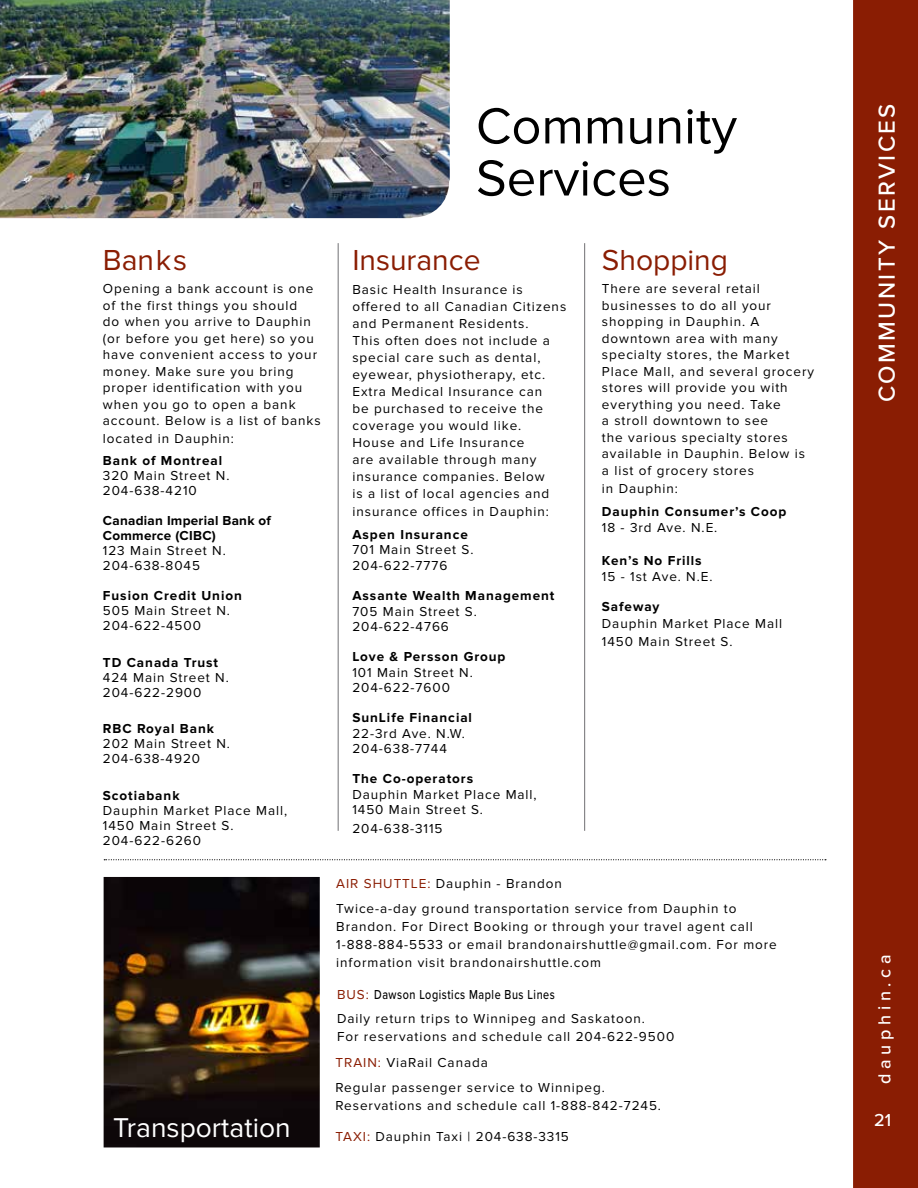
<style>
.page{position:relative;width:918px;height:1188px;background:#fff}
.page>*{position:absolute;margin:0;border:0;box-sizing:border-box;transform-origin:0 0}
.t1{font:52.5px/52.1px "Proxima Nova";color:#000}
.t2{font:30px "Proxima Nova";color:#8a1d03}
.t3{font:28.2px "Proxima Nova";color:#fff}
.t4{font:500 24px "Proxima Nova";letter-spacing:.1em;color:#fff}
.t5{font:500 18px "Proxima Nova";color:#fff}
.t6{font:13.5px/16.5px "Proxima Nova";letter-spacing:.07em;color:#000}
.t7{font:700 13.5px "Proxima Nova";letter-spacing:.07em;color:#000}
.t8{font:700 13.5px/15px "Proxima Nova";letter-spacing:.02em;color:#000}
.s1{color:#8a1d03}
.s2{font-weight:500}
</style>
<div class="page">
<img style="left:104px;top:877px;width:216px;height:270px">
<img style="left:0;top:0;width:450px;height:218px">
<svg style="left:104px;top:859px;width:722px;height:1px"></svg>
<hr style="left:338px;top:243px;width:1px;height:588px;background:#717073">
<hr style="left:584px;top:243px;width:1px;height:588px;background:#717073">
<div style="left:853px;top:0;width:65px;height:1188px;background:#8a1d03"></div>
<svg style="left:410px;top:176px;width:40px;height:43px"></svg>
<h1 class="t1" style="left:476px;top:101px;width:263px">Community<br>Services</h1>
<h2 class="t2" style="left:103px;top:243px;width:86px">Banks</h2>
<p class="t6" style="left:103px;top:281px;width:219px">Opening a bank account is one of the first things you should<br>do when you arrive to Dauphin (or before you get here) so you have convenient access to your money. Make sure you bring proper identification with you when you go to open a bank account. Below is a list of banks</p>
<p class="t6" style="left:103px;top:431px;width:133px">located in Dauphin:</p>
<p class="t7" style="left:103px;top:453px;width:121px">Bank of Montreal</p>
<p class="t6" style="left:103px;top:468px;width:128px;line-height:15px">320 Main Street N.<br>204-638-4210</p>
<p class="t8" style="left:103px;top:513px;width:170px">Canadian Imperial Bank of<br>Commerce (CIBC)</p>
<p class="t6" style="left:103px;top:543px;width:124px;line-height:15px">123 Main Street N.<br>204-638-8045</p>
<p class="t7" style="left:103px;top:588px;width:141px">Fusion Credit Union</p>
<p class="t6" style="left:103px;top:603px;width:129px;line-height:15px">505 Main Street N.<br>204-622-4500</p>
<p class="t7" style="left:103px;top:654px;width:117px">TD Canada Trust</p>
<p class="t6" style="left:103px;top:670px;width:127px;line-height:15px">424 Main Street N.<br>204-622-2900</p>
<p class="t7" style="left:103px;top:721px;width:113px">RBC Royal Bank</p>
<p class="t6" style="left:103px;top:737px;width:129px;line-height:15px">202 Main Street N.<br>204-638-4920</p>
<p class="t7" style="left:103px;top:788px;width:78px">Scotiabank</p>
<p class="t6" style="left:103px;top:803px;width:186px;line-height:15px">Dauphin Market Place Mall,<br>1450 Main Street S.<br>204-622-6260</p>
<h3 class="t3" style="left:113px;top:1111px;width:179px">Transportation</h3>
<h2 class="t2" style="left:352px;top:243px;width:130px">Insurance</h2>
<p class="t6" style="left:352px;top:281px;width:215px;line-height:17px">Basic Health Insurance is offered to all Canadian Citizens and Permanent Residents.<br>This often does not include a special care such as dental, eyewear, physiotherapy, etc.<br>Extra Medical Insurance can<br>be purchased to receive the coverage you would like.<br>House and Life Insurance<br>are available through many insurance companies. Below<br>is a list of local agencies and</p>
<p class="t6" style="left:352px;top:504px;width:198px">insurance offices in Dauphin:</p>
<p class="t7" style="left:352px;top:526px;width:117px">Aspen Insurance</p>
<p class="t6" style="left:352px;top:542px;width:123px;line-height:15.5px">701 Main Street S.<br>204-622-7776</p>
<p class="t7" style="left:352px;top:588px;width:204px">Assante Wealth Management</p>
<p class="t6" style="left:352px;top:604px;width:126px;line-height:15.6px">705 Main Street S.<br>204-622-4766</p>
<p class="t7" style="left:352px;top:649px;width:155px">Love &amp; Persson Group</p>
<p class="t6" style="left:352px;top:665px;width:122px;line-height:15.6px">101 Main Street N.<br>204-622-7600</p>
<p class="t7" style="left:352px;top:710px;width:121px">SunLife Financial</p>
<p class="t6" style="left:352px;top:726px;width:114px;line-height:15.6px">22-3rd Ave. N.W.<br>204-638-7744</p>
<p class="t7" style="left:352px;top:771px;width:122px">The Co-operators</p>
<p class="t6" style="left:352px;top:787px;width:186px;line-height:15.6px">Dauphin Market Place Mall,<br>1450 Main Street S.</p>
<p class="t6" style="left:352px;top:820px;width:92px">204-638-3115</p>
<h2 class="t2" style="left:602px;top:243px;width:128px">Shopping</h2>
<p class="t6" style="left:602px;top:281px;width:214px">There are several retail businesses to do all your shopping in Dauphin. A downtown area with many specialty stores, the Market<br>Place Mall, and several grocery stores will provide you with everything you need. Take<br>a stroll downtown to see<br>the various specialty stores available in Dauphin. Below is a list of grocery stores</p>
<p class="t6" style="left:602px;top:480px;width:78px">in Dauphin:</p>
<p class="t7" style="left:602px;top:504px;width:186px">Dauphin Consumer’s Coop</p>
<p class="t6" style="left:602px;top:520px;width:117px">18 - 3rd Ave. N.E.</p>
<p class="t7" style="left:602px;top:552px;width:101px">Ken’s No Frills</p>
<p class="t6" style="left:602px;top:569px;width:112px">15 - 1st Ave. N.E.</p>
<p class="t7" style="left:602px;top:599px;width:59px">Safeway</p>
<p class="t6" style="left:602px;top:614px;width:182px;line-height:18px">Dauphin Market Place Mall<br>1450 Main Street S.</p>
<p class="t6" style="left:336px;top:872px;width:402px;line-height:24.8px"><span class="s1">AIR SHUTTLE:</span> Dauphin - Brandon<br>Twice-a-day ground transportation service from Dauphin to</p>
<p class="t6" style="left:336px;top:918px;width:442px;line-height:18px">Brandon. For Direct Booking or through your travel agent call<br>1-888-884-5533 or email brandonairshuttle@gmail.com. For more information visit brandonairshuttle.com</p>
<p class="t6" style="left:337px;top:982px;width:309px;line-height:24.8px"><span class="s1">BUS:</span> <span class="s2">Dawson Logistics Maple Bus Lines<br></span>Daily return trips to Winnipeg and Saskatoon.</p>
<p class="t6" style="left:337px;top:1029px;width:339px">For reservations and schedule call 204-622-9500</p>
<p class="t6" style="left:336px;top:1050px;width:271px;line-height:24.8px"><span class="s1">TRAIN:</span> ViaRail Canada<br>Regular passenger service to Winnipeg.</p>
<p class="t6" style="left:336px;top:1097px;width:327px">Reservations and schedule call 1-888-842-7245.</p>
<p class="t6" style="left:336px;top:1129px;width:235px"><span class="s1">TAXI:</span> Dauphin Taxi | 204-638-3315</p>
<h3 class="t4" style="left:869px;top:402px;width:300px;rotate:-90deg">COMMUNITY SERVICES</h3>
<h3 class="t5" style="left:871px;top:1084px;width:131px;rotate:-90deg">d a u p h i n . c a</h3>
<h3 class="t5" style="left:874px;top:1106px;width:19px">21</h3>
</div>
